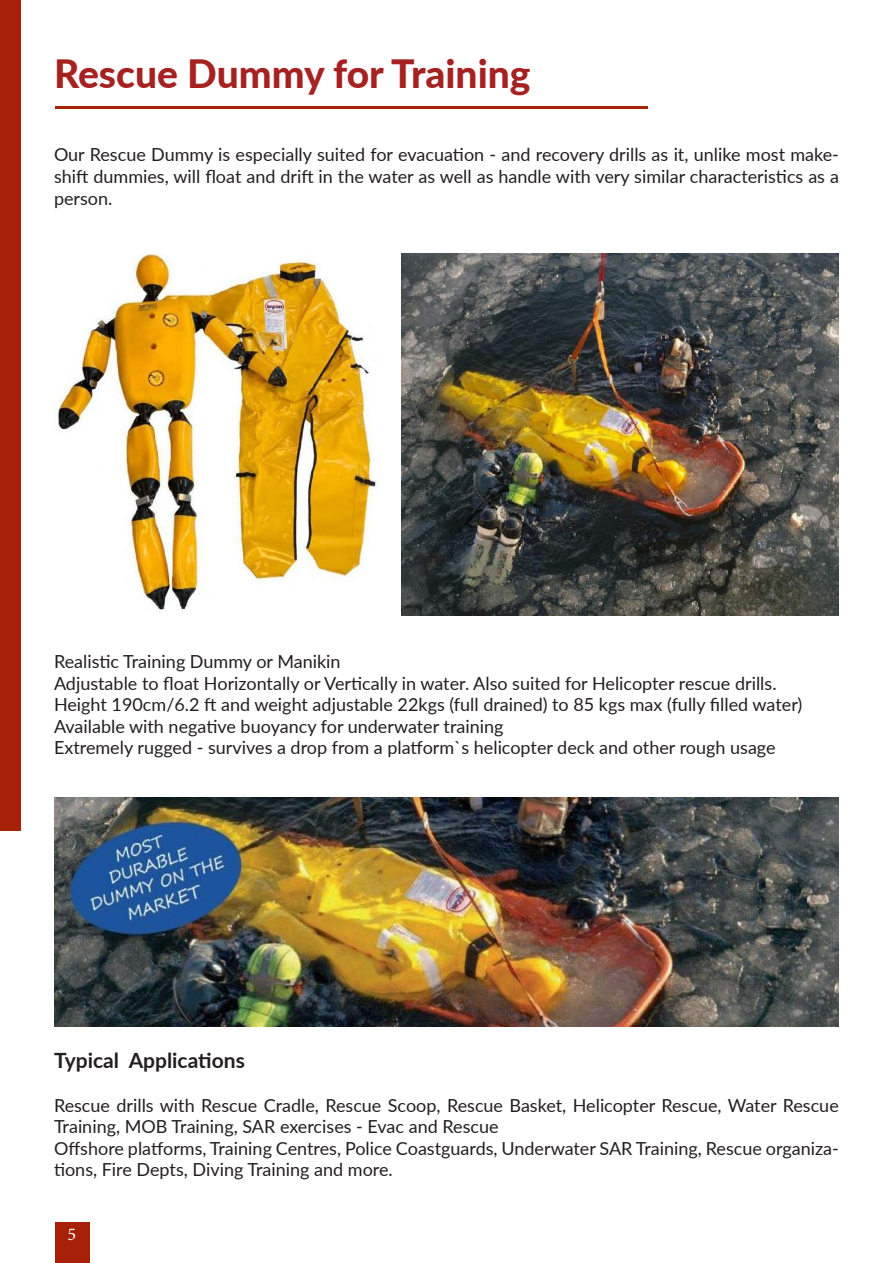
<style>
.page{position:relative;width:893px;height:1263px;background:#fff}
.page>*{position:absolute;margin:0;border:0;box-sizing:border-box;transform-origin:0 0}
.t1{font:800 39px "Lato";color:#a52221}
.t2{font:700 21px "Lato";color:#231f20}
.t3{font:18px/21.6px "Lato";color:#231f20}
.t4{font:18px "Minion Pro";color:#fff}
</style>
<div class="page">
<div style="left:55px;top:1222px;width:34px;height:41px;background:#a72108"></div>
<hr style="left:55px;top:106px;width:592px;height:3px;background:#a72108">
<div style="left:0;top:0;width:21px;height:830px;background:#a72108"></div>
<img style="left:54px;top:253px;width:322px;height:357px">
<img style="left:401px;top:253px;width:438px;height:363px">
<img style="left:54px;top:798px;width:785px;height:228px">
<h1 class="t1" style="left:54px;top:45px;width:478px">Rescue Dummy for Training</h1>
<p class="t3" style="left:54px;top:143px;width:786px;text-align:justify">Our Rescue Dummy is especially suited for evacuation - and recovery drills as it, unlike most make&shy;shift dummies, will float and drift in the water as well as handle with very similar characteristics as a person.</p>
<p class="t3" style="left:54px;top:650px;width:750px">Realistic Training Dummy or Manikin<br>Adjustable to float Horizontally or Vertically in water. Also suited for Helicopter rescue drills.<br>Height 190cm/6.2 ft and weight adjustable 22kgs (full drained) to 85 kgs max (fully filled water)<br>Available with negative buoyancy for underwater training<br>Extremely rugged - survives a drop from a platform`s helicopter deck and other rough usage</p>
<p class="t2" style="left:54px;top:1045px;width:192px">Typical Applications</p>
<p class="t3" style="left:54px;top:1093px;width:786px">Rescue drills with Rescue Cradle, Rescue Scoop, Rescue Basket, Helicopter Rescue, Water Rescue Training, MOB Training, SAR exercises - Evac and Rescue<br>Offshore platforms, Training Centres, Police Coastguards, Underwater SAR Training, Rescue organiza&shy;tions, Fire Depts, Diving Training and more.</p>
<p class="t4" style="left:68px;top:1222px;width:10px">5</p>
</div>
